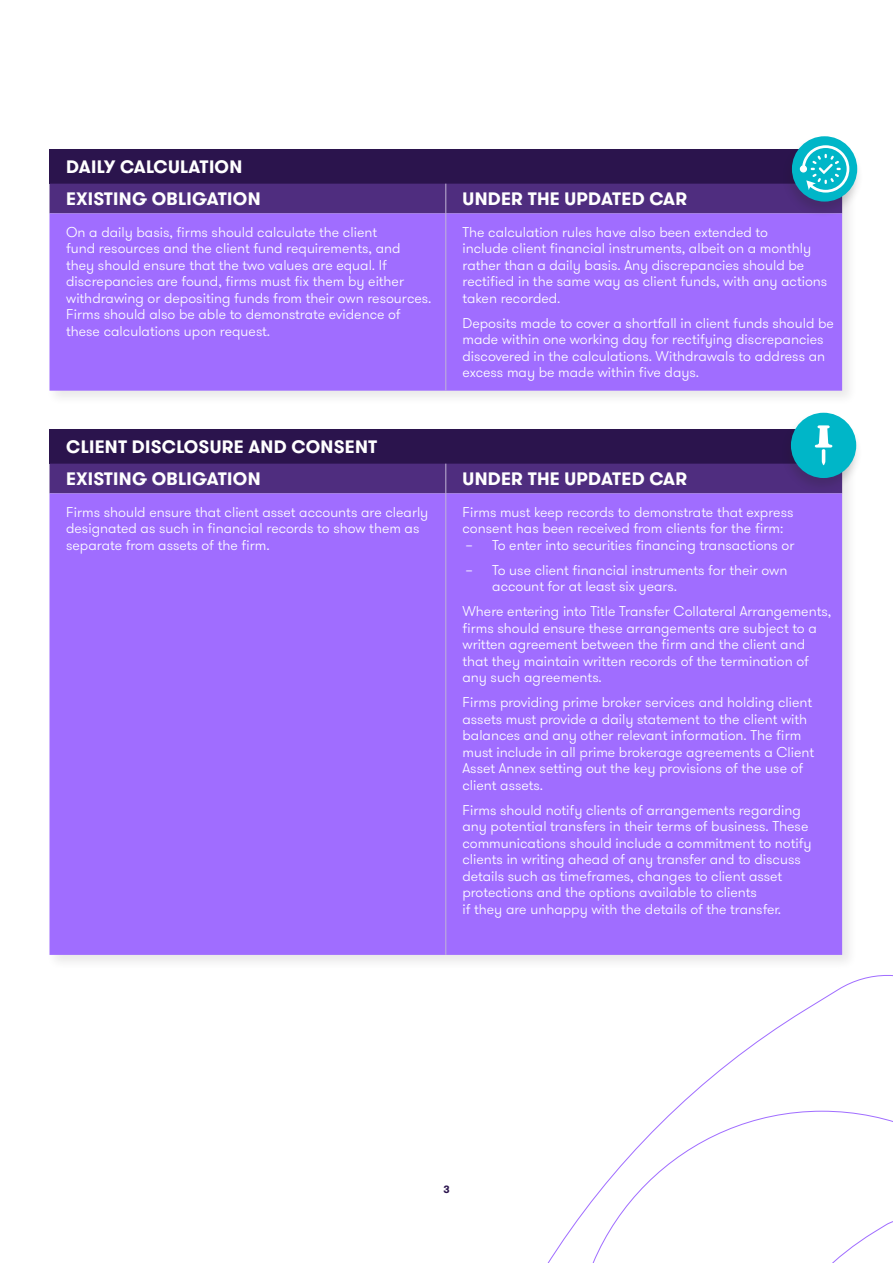
<style>
.page{position:relative;width:893px;height:1263px;background:#fff}
.page>*{position:absolute;margin:0;border:0;box-sizing:border-box;transform-origin:0 0}
.t1{font:700 18px "GT Walsheim";letter-spacing:.015em;color:#fff}
.t2{font:300 14.25px/16.5px "GT Walsheim";color:#fff}
.Page_Number{font:700 10.5px "GT Walsheim";color:#2b144d}
</style>
<div class="page">
<svg style="left:547px;top:975px;width:346px;height:288px"></svg>
<svg style="left:573px;top:1111px;width:320px;height:152px"></svg>
<div style="left:46px;top:147px;width:811px;height:259px;background:#f7f7f7"></div>
<div style="left:50px;top:213px;width:792px;height:178px;background:#a06dff"></div>
<hr style="left:445px;top:213px;width:1px;height:178px;background:#c1b6d5">
<div style="left:46px;top:427px;width:811px;height:543px;background:#f5f5f6"></div>
<div style="left:50px;top:493px;width:792px;height:462px;background:#a06dff"></div>
<hr style="left:445px;top:493px;width:1px;height:462px;background:#c1b6d5">
<div style="left:780px;top:412px;width:82px;height:82px;background:#231f20;opacity:.2"></div>
<div style="left:791px;top:413px;width:65px;height:65px;background:#00b6c8;border-radius:50%"></div>
<div style="left:781px;top:136px;width:82px;height:82px;background:#231f20;opacity:.2"></div>
<div style="left:792px;top:136px;width:65px;height:66px;background:#00b6c8;border-radius:50%"></div>
<svg style="left:50px;top:425px;width:792px;height:68px;background:#453371"></svg>
<svg style="left:50px;top:145px;width:799px;height:68px;background:#453572"></svg>
<p class="t1" style="left:66px;top:155px;width:178px">DAILY CALCULATION</p>
<p class="t1" style="left:66px;top:187px;width:196px">EXISTING OBLIGATION</p>
<p class="t1" style="left:463px;top:187px;width:226px">UNDER THE UPDATED CAR</p>
<p class="t2" style="left:66px;top:224px;width:367px">On a daily basis, firms should calculate the client<br>fund resources and the client fund requirements, and they should ensure that the two values are equal. If discrepancies are found, firms must fix them by either withdrawing or depositing funds from their own resources.<br>Firms should also be able to demonstrate evidence of these calculations upon request.</p>
<p class="t2" style="left:462px;top:224px;width:366px">The calculation rules have also been extended to<br>include client financial instruments, albeit on a monthly rather than a daily basis. Any discrepancies should be rectified in the same way as client funds, with any actions taken recorded.</p>
<p class="t2" style="left:462px;top:315px;width:373px">Deposits made to cover a shortfall in client funds should be made within one working day for rectifying discrepancies discovered in the calculations. Withdrawals to address an excess may be made within five days.</p>
<p class="t1" style="left:66px;top:435px;width:313px">CLIENT DISCLOSURE AND CONSENT</p>
<p class="t1" style="left:66px;top:467px;width:196px">EXISTING OBLIGATION</p>
<p class="t1" style="left:463px;top:467px;width:226px">UNDER THE UPDATED CAR</p>
<p class="t2" style="left:66px;top:504px;width:364px">Firms should ensure that client asset accounts are clearly designated as such in financial records to show them as separate from assets of the firm.</p>
<p class="t2" style="left:462px;top:504px;width:332px">Firms must keep records to demonstrate that express consent has been received from clients for the firm:</p>
<p class="t2" style="left:465px;top:537px;width:10px">−</p>
<p class="t2" style="left:492px;top:537px;width:304px">To enter into securities financing transactions or</p>
<p class="t2" style="left:465px;top:562px;width:10px">−</p>
<p class="t2" style="left:492px;top:562px;width:297px">To use client financial instruments for their own account for at least six years.</p>
<p class="t2" style="left:462px;top:603px;width:370px">Where entering into Title Transfer Collateral Arrangements, firms should ensure these arrangements are subject to a written agreement between the firm and the client and that they maintain written records of the termination of any such agreements.</p>
<p class="t2" style="left:462px;top:694px;width:353px">Firms providing prime broker services and holding client assets must provide a daily statement to the client with balances and any other relevant information. The firm must include in all prime brokerage agreements a Client Asset Annex setting out the key provisions of the use of client assets.</p>
<p class="t2" style="left:462px;top:802px;width:351px">Firms should notify clients of arrangements regarding any potential transfers in their terms of business. These communications should include a commitment to notify clients in writing ahead of any transfer and to discuss details such as timeframes, changes to client asset protections and the options available to clients<br>if they are unhappy with the details of the transfer.</p>
<p class="Page_Number" style="left:443px;top:1182px;width:8px">3</p>
</div>
